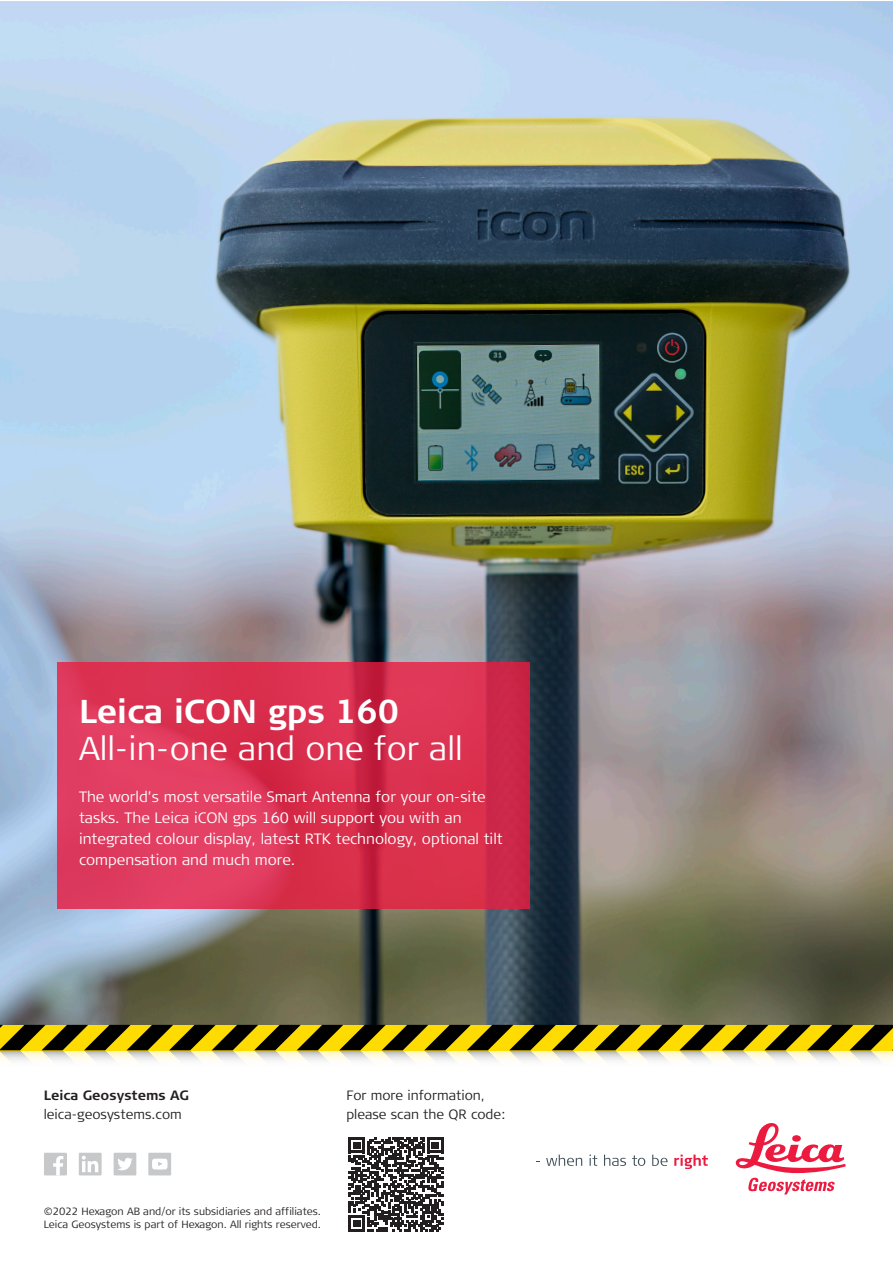
<style>
.page{position:relative;width:893px;height:1263px;background:#fff}
.page>*{position:absolute;margin:0;border:0;box-sizing:border-box;transform-origin:0 0}
.t1{font:300 33px/37.5px "Signa Column";color:#fff}
.t2{font:300 15px/21px "Signa Column";color:#fff}
.t3{font:300 13.5px/19.5px "Signa Column";color:#231f20}
.t4{font:700 13.5px "Signa Column";color:#231f20}
.t5{font:300 10.5px "Signa Column";color:#231f20}
.s1{font-weight:700}
</style>
<div class="page">
<img style="left:0;top:1px;width:893px;height:1024px">
<svg style="left:0;top:1025px;width:893px;height:35px;background:#9e8f37"></svg>
<svg style="left:546px;top:1154px;width:36px;height:12px"></svg>
<svg style="left:589px;top:1154px;width:8px;height:12px"></svg>
<svg style="left:604px;top:1154px;width:22px;height:12px"></svg>
<svg style="left:632px;top:1155px;width:13px;height:11px"></svg>
<svg style="left:652px;top:1154px;width:16px;height:12px"></svg>
<svg style="left:674px;top:1154px;width:34px;height:15px"></svg>
<svg style="left:736px;top:1123px;width:110px;height:71px"></svg>
<svg style="left:148px;top:1152px;width:23px;height:24px"></svg>
<svg style="left:113px;top:1152px;width:24px;height:24px"></svg>
<svg style="left:79px;top:1152px;width:23px;height:24px"></svg>
<svg style="left:44px;top:1152px;width:23px;height:24px"></svg>
<svg style="left:57px;top:662px;width:472px;height:246px;background:#da3253"></svg>
<svg style="left:349px;top:1137px;width:94px;height:94px"></svg>
<p class="t1" style="left:79px;top:693px;width:385px"><span class="s1">Leica iCON gps 160<br></span>All-in-one and one for all</p>
<p class="t2" style="left:79px;top:786px;width:425px">The world’s most versatile Smart Antenna for your on-site tasks. The Leica iCON gps 160 will support you with an integrated colour display, latest RTK technology, optional tilt compensation and much more.</p>
<p class="t4" style="left:44px;top:1086px;width:147px">Leica Geosystems AG</p>
<p class="t3" style="left:44px;top:1105px;width:140px">leica-geosystems.com</p>
<p class="t3" style="left:346px;top:1086px;width:160px">For more information, please scan the QR code:</p>
<p class="t5" style="left:44px;top:1205px;width:279px">©2022 Hexagon AB and/or its subsidiaries and affiliates.</p>
<p class="t5" style="left:44px;top:1218px;width:279px">Leica Geosystems is part of Hexagon. All rights reserved.</p>
</div>
